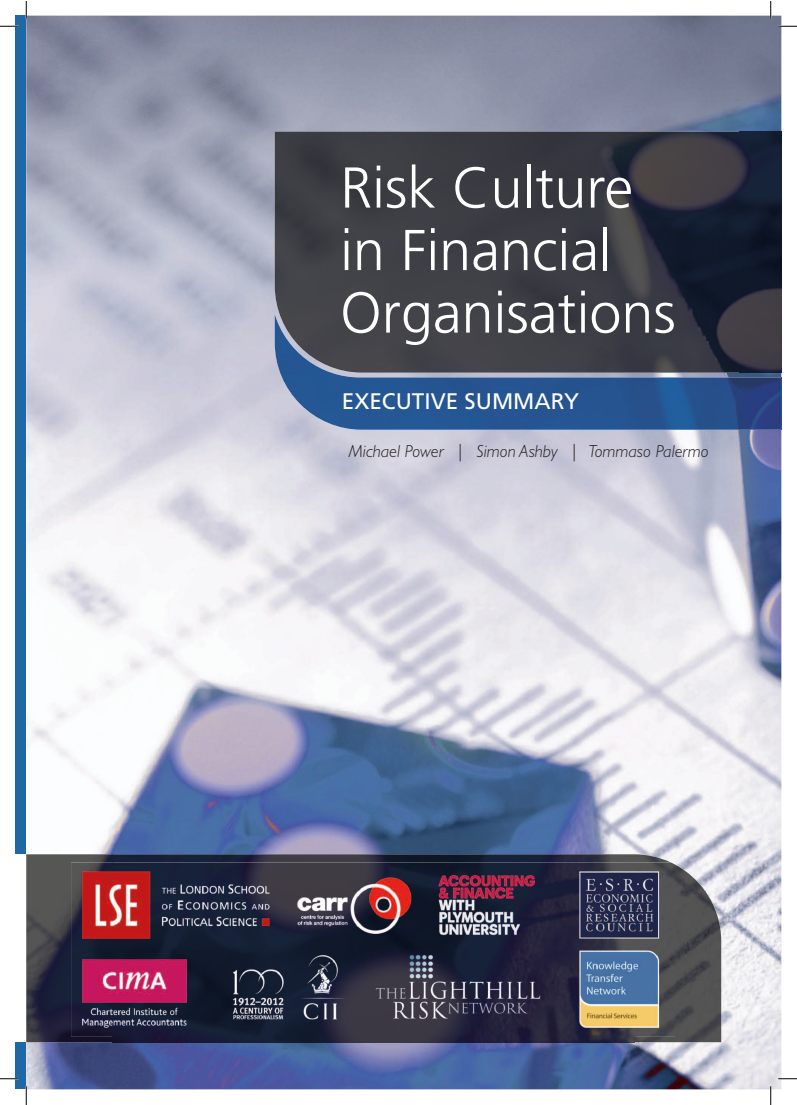
<style>
.page{position:relative;width:797px;height:1105px;background:#fff}
.page>*{position:absolute;margin:0;border:0;box-sizing:border-box;transform-origin:0 0}
.t1{font:300 57.5px/62.5px "Frutiger LT Std";color:#fff}
.t2{font:22.5px "Frutiger LT Std";color:#fff}
.t3{font:italic 300 17.5px "Gill Sans Std";color:#231f20}
</style>
<div class="page">
<div style="left:16px;top:16px;width:10px;height:1073px;background:#1e68a6"></div>
<div style="left:16px;top:854px;width:10px;height:188px;background:#fff"></div>
<img style="left:26px;top:16px;width:755px;height:1073px">
<img style="left:275px;top:132px;width:506px;height:182px">
<img style="left:275px;top:314px;width:506px;height:116px">
<img style="left:26px;top:854px;width:86px;height:188px">
<img style="left:112px;top:854px;width:594px;height:37px">
<img style="left:635px;top:891px;width:86px;height:151px">
<img style="left:112px;top:1037px;width:523px;height:5px">
<img style="left:71px;top:862px;width:604px;height:175px">
<svg style="left:0;top:25px;width:19px;height:2px"></svg>
<svg style="left:778px;top:25px;width:18px;height:2px"></svg>
<svg style="left:0;top:1078px;width:19px;height:1px"></svg>
<svg style="left:778px;top:1078px;width:18px;height:1px"></svg>
<svg style="left:25px;top:1px;width:2px;height:18px"></svg>
<svg style="left:25px;top:1086px;width:2px;height:19px"></svg>
<svg style="left:770px;top:1px;width:1px;height:18px"></svg>
<svg style="left:770px;top:1086px;width:1px;height:19px"></svg>
<h1 class="t1" style="left:340px;top:157px;width:337px">Risk Culture in Financial<br>Organisations</h1>
<p class="t2" style="left:342px;top:388px;width:239px">EXECUTIVE SUMMARY</p>
<p class="t3" style="left:349px;top:442px;width:361px">Michael Power | Simon Ashby | Tommaso Palermo</p>
</div>
